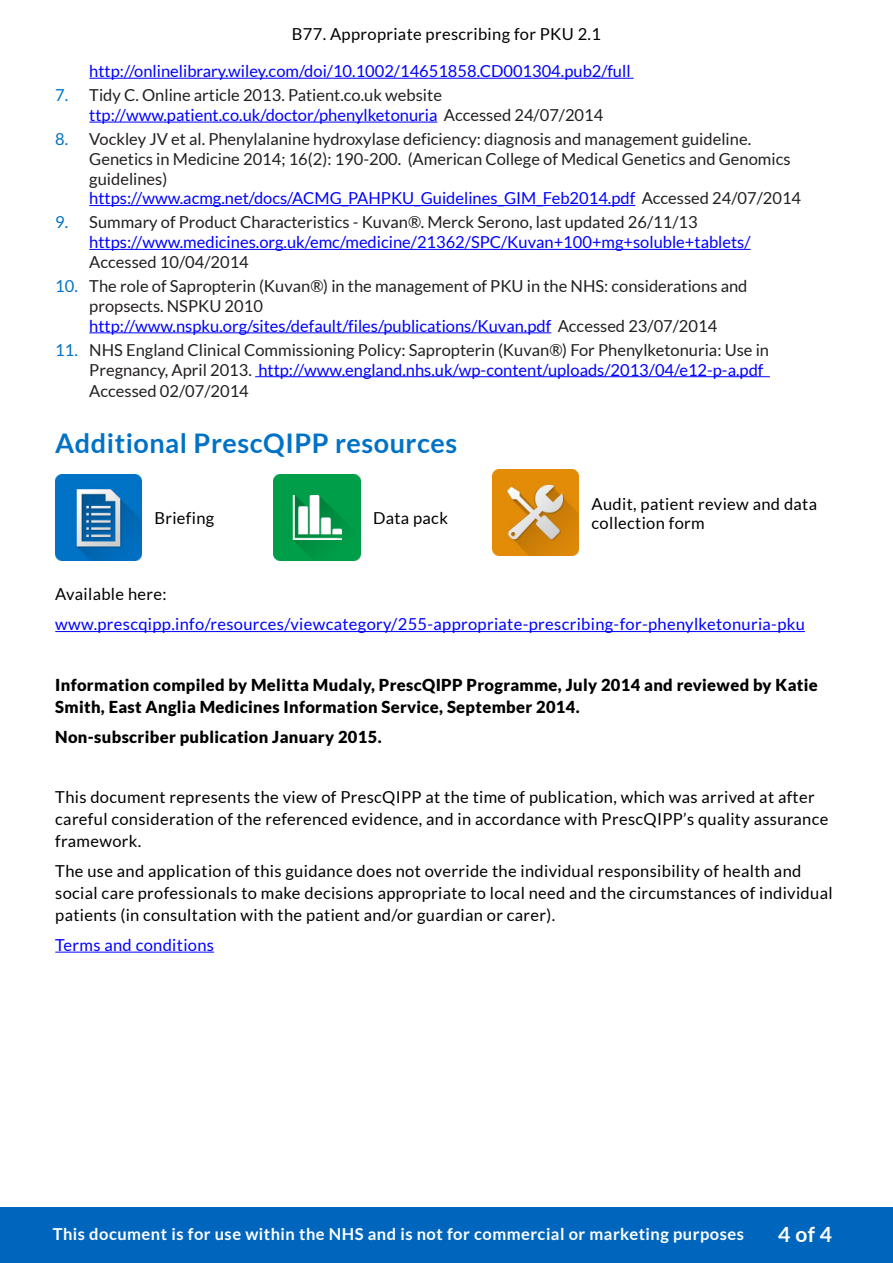
<style>
.page{position:relative;width:893px;height:1263px;background:#fff}
.page>*{position:absolute;margin:0;border:0;box-sizing:border-box;transform-origin:0 0}
.PrescQIPP_Header_1{font:700 27px "Lato";letter-spacing:.02em;color:#0072c6}
.t1{font:700 21px "Lato";color:#fff}
.t2{font:16.5px/19.8px "Lato";color:#231f20}
.PrescQIPP_Body{font:16.5px/21.8px "Lato";letter-spacing:.02em;color:#000}
.PrescQIPP_Body-2{font:900 16.5px/21.8px "Lato";letter-spacing:.02em;color:#000}
.PrescQIPP_Body-3{font:16.5px "Lato";letter-spacing:.02em;color:#00f}
.t3{font:700 16.5px "Lato";letter-spacing:.03em;color:#fff}
.PrescQIPP_Body-4{font:16.5px "Lato";color:#00f}
.Flowchart_body{font:16.5px/19.5px "Lato";letter-spacing:.02em;color:#000}
.s1{color:#0072c6}
.s2{color:#00f}
</style>
<div class="page">
<div style="left:0;top:1207px;width:893px;height:56px;background:#0065bd"></div>
<img style="left:274px;top:475px;width:86px;height:86px">
<img style="left:492px;top:469px;width:87px;height:87px">
<img style="left:55px;top:475px;width:87px;height:86px">
<hr style="left:89px;top:78px;width:545px;height:1px;background:#00f">
<hr style="left:89px;top:122px;width:348px;height:1px;background:#00f">
<hr style="left:89px;top:205px;width:546px;height:1px;background:#00f">
<hr style="left:89px;top:249px;width:662px;height:1px;background:#00f">
<hr style="left:89px;top:332px;width:462px;height:1px;background:#00f">
<hr style="left:255px;top:376px;width:515px;height:1px;background:#00f">
<hr style="left:55px;top:631px;width:750px;height:1px;background:#00f">
<hr style="left:55px;top:952px;width:159px;height:1px;background:#00f">
<p class="PrescQIPP_Body" style="left:292px;top:23px;width:311px">B77. Appropriate prescribing for PKU 2.1</p>
<p class="PrescQIPP_Body-4" style="left:89px;top:62px;width:543px">http://onlinelibrary.wiley.com/doi/10.1002/14651858.CD001304.pub2/full</p>
<p class="t2" style="left:89px;top:85px;width:516px;text-indent:-34px"><span class="s1">7.</span> Tidy C. Online article 2013. Patient.co.uk website <span class="s2">ttp://www.patient.co.uk/doctor/phenylketonuria</span> Accessed 24/07/2014</p>
<p class="t2" style="left:89px;top:129px;width:713px;text-indent:-34px"><span class="s1">8.</span> Vockley JV et al. Phenylalanine hydroxylase deficiency: diagnosis and management guideline.<br>Genetics in Medicine 2014; 16(2): 190-200. (American College of Medical Genetics and Genomics guidelines)<br><span class="s2">https://www.acmg.net/docs/ACMG_PAHPKU_Guidelines_GIM_Feb2014.pdf</span> Accessed 24/07/2014</p>
<p class="t2" style="left:89px;top:212px;width:663px;text-indent:-34px"><span class="s1">9.</span> Summary of Product Characteristics - Kuvan®. Merck Serono, last updated 26/11/13 <span class="s2">https://www.medicines.org.uk/emc/medicine/21362/SPC/Kuvan+100+mg+soluble+tablets/<br></span>Accessed 10/04/2014</p>
<p class="t2" style="left:89px;top:276px;width:660px;text-indent:-34px"><span class="s1">10.</span> The role of Sapropterin (Kuvan®) in the management of PKU in the NHS: considerations and propsects. NSPKU 2010<br><span class="s2">http://www.nspku.org/sites/default/files/publications/Kuvan.pdf</span> Accessed 23/07/2014</p>
<p class="t2" style="left:89px;top:340px;width:681px;text-indent:-34px"><span class="s1">11.</span> NHS England Clinical Commissioning Policy: Sapropterin (Kuvan®) For Phenylketonuria: Use in<br>Pregnancy, April 2013. <span class="s2">http://www.england.nhs.uk/wp-content/uploads/2013/04/e12-p-a.pdf</span></p>
<p class="t2" style="left:89px;top:381px;width:161px">Accessed 02/07/2014</p>
<p class="PrescQIPP_Header_1" style="left:55px;top:428px;width:404px">Additional PrescQIPP resources</p>
<p class="Flowchart_body" style="left:154px;top:509px;width:61px">Briefing</p>
<p class="Flowchart_body" style="left:373px;top:509px;width:76px">Data pack</p>
<p class="Flowchart_body" style="left:592px;top:494px;width:227px">Audit, patient review and data collection form</p>
<p class="PrescQIPP_Body" style="left:55px;top:583px;width:113px">Available here:</p>
<p class="PrescQIPP_Body-3" style="left:55px;top:615px;width:751px">www.prescqipp.info/resources/viewcategory/255-appropriate-prescribing-for-phenylketonuria-pku</p>
<p class="PrescQIPP_Body-2" style="left:55px;top:674px;width:764px">Information compiled by Melitta Mudaly, PrescQIPP Programme, July 2014 and reviewed by Katie<br>Smith, East Anglia Medicines Information Service, September 2014.</p>
<p class="PrescQIPP_Body-2" style="left:55px;top:726px;width:328px">Non-subscriber publication January 2015.</p>
<p class="PrescQIPP_Body" style="left:55px;top:786px;width:775px">This document represents the view of PrescQIPP at the time of publication, which was arrived at after careful consideration of the referenced evidence, and in accordance with PrescQIPP’s quality assurance framework.</p>
<p class="PrescQIPP_Body" style="left:55px;top:860px;width:779px">The use and application of this guidance does not override the individual responsibility of health and social care professionals to make decisions appropriate to local need and the circumstances of individual patients (in consultation with the patient and/or guardian or carer).</p>
<p class="PrescQIPP_Body-3" style="left:55px;top:936px;width:160px">Terms and conditions</p>
<p class="t3" style="left:53px;top:1225px;width:693px">This document is for use within the NHS and is not for commercial or marketing purposes</p>
<p class="t1" style="left:778px;top:1222px;width:55px">4 of 4</p>
</div>
